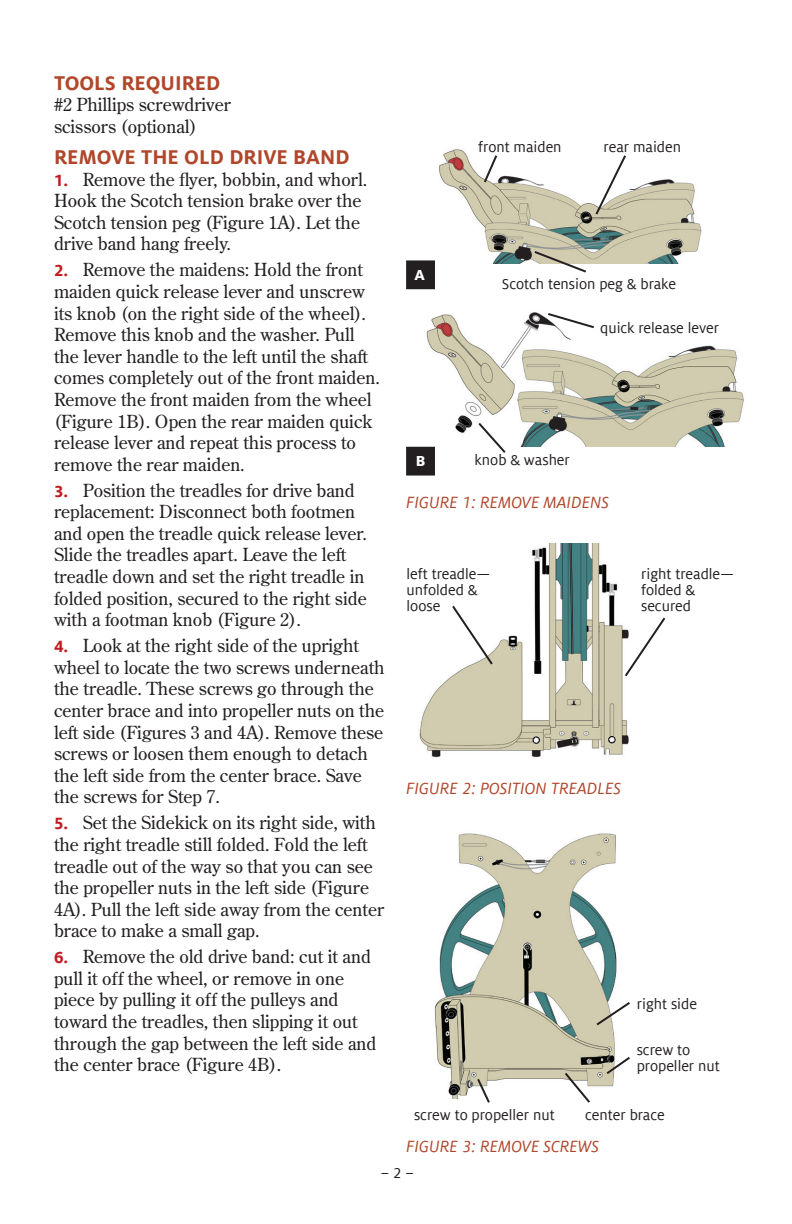
<style>
.page{position:relative;width:792px;height:1224px;background:#fff}
.page>*{position:absolute;margin:0;border:0;box-sizing:border-box;transform-origin:0 0}
.section_header{font:700 22px "Milo Offc";color:#b1472a}
.paragraph_-_tight{font:18px/21.6px "Century Old Style Std";color:#231f20}
.figure_label{font:italic 18px "Milo Offc";color:#b1472a}
.call-out{font:16px/16px "Milo Offc";color:#231f20}
.call-out-2{font:800 16px "Milo Offc";color:#fff}
.s1{font-family:"Milo Offc";font-weight:700;color:#be1e23}
</style>
<div class="page">
<img style="left:419px;top:543px;width:210px;height:215px">
<svg style="left:450px;top:604px;width:45px;height:63px"></svg>
<svg style="left:623px;top:615px;width:43px;height:64px"></svg>
<img style="left:423px;top:312px;width:321px;height:135px">
<svg style="left:476px;top:421px;width:32px;height:32px"></svg>
<svg style="left:546px;top:312px;width:50px;height:18px"></svg>
<div style="left:407px;top:447px;width:27px;height:28px;background:#231f20"></div>
<div style="left:406px;top:447px;width:29px;height:29px;border:1px solid #231f20"></div>
<img style="left:438px;top:149px;width:264px;height:115px">
<svg style="left:482px;top:153px;width:17px;height:32px"></svg>
<svg style="left:594px;top:153px;width:34px;height:64px"></svg>
<svg style="left:532px;top:249px;width:56px;height:24px"></svg>
<div style="left:407px;top:261px;width:27px;height:28px;background:#231f20"></div>
<div style="left:406px;top:260px;width:29px;height:29px;border:1px solid #231f20"></div>
<img style="left:434px;top:833px;width:183px;height:266px">
<svg style="left:604px;top:1055px;width:26px;height:21px"></svg>
<svg style="left:594px;top:1000px;width:36px;height:27px"></svg>
<svg style="left:475px;top:1077px;width:17px;height:26px"></svg>
<svg style="left:563px;top:1071px;width:29px;height:32px"></svg>
<p class="section_header" style="left:54px;top:70px;width:168px">TOOLS REQUIRED</p>
<p class="paragraph_-_tight" style="left:54px;top:94px;width:178px">#2 Phillips screwdriver</p>
<p class="paragraph_-_tight" style="left:54px;top:115px;width:144px">scissors (optional)</p>
<p class="section_header" style="left:54px;top:145px;width:297px">REMOVE THE OLD DRIVE BAND</p>
<p class="paragraph_-_tight" style="left:54px;top:168px;width:315px"><span class="s1">1.</span> Remove the flyer, bobbin, and whorl.<br>Hook the Scotch tension brake over the Scotch tension peg (Figure 1A). Let the drive band hang freely.</p>
<p class="paragraph_-_tight" style="left:54px;top:259px;width:327px"><span class="s1">2.</span> Remove the maidens: Hold the front maiden quick release lever and unscrew its knob (on the right side of the wheel).<br>Remove this knob and the washer. Pull the lever handle to the left until the shaft comes completely out of the front maiden.<br>Remove the front maiden from the wheel (Figure 1B). Open the rear maiden quick release lever and repeat this process to remove the rear maiden.</p>
<p class="paragraph_-_tight" style="left:54px;top:479px;width:314px"><span class="s1">3.</span> Position the treadles for drive band replacement: Disconnect both footmen and open the treadle quick release lever.<br>Slide the treadles apart. Leave the left treadle down and set the right treadle in folded position, secured to the right side with a footman knob (Figure 2).</p>
<p class="paragraph_-_tight" style="left:54px;top:635px;width:332px"><span class="s1">4.</span> Look at the right side of the upright wheel to locate the two screws underneath the treadle. These screws go through the center brace and into propeller nuts on the left side (Figures 3 and 4A). Remove these screws or loosen them enough to detach the left side from the center brace. Save the screws for Step 7.</p>
<p class="paragraph_-_tight" style="left:54px;top:812px;width:332px"><span class="s1">5.</span> Set the Sidekick on its right side, with the right treadle still folded. Fold the left treadle out of the way so that you can see the propeller nuts in the left side (Figure 4A). Pull the left side away from the center brace to make a small gap.</p>
<p class="paragraph_-_tight" style="left:54px;top:946px;width:324px"><span class="s1">6.</span> Remove the old drive band: cut it and pull it off the wheel, or remove in one piece by pulling it off the pulleys and toward the treadles, then slipping it out through the gap between the left side and the center brace (Figure 4B).</p>
<p class="call-out-2" style="left:415px;top:266px;width:12px">A</p>
<p class="call-out-2" style="left:416px;top:452px;width:11px">B</p>
<p class="call-out" style="left:478px;top:139px;width:85px">front maiden</p>
<p class="call-out" style="left:604px;top:139px;width:79px">rear maiden</p>
<p class="call-out" style="left:502px;top:276px;width:176px">Scotch tension peg &amp; brake</p>
<p class="call-out" style="left:600px;top:320px;width:121px">quick release lever</p>
<p class="call-out" style="left:475px;top:452px;width:97px">knob &amp; washer</p>
<p class="figure_label" style="left:406px;top:492px;width:204px">FIGURE 1: REMOVE MAIDENS</p>
<p class="call-out" style="left:407px;top:566px;width:85px">left treadle— unfolded &amp; loose</p>
<p class="call-out" style="left:641px;top:566px;width:94px">right treadle— folded &amp; secured</p>
<p class="figure_label" style="left:406px;top:778px;width:216px">FIGURE 2: POSITION TREADLES</p>
<p class="call-out" style="left:637px;top:996px;width:62px">right side</p>
<p class="call-out" style="left:637px;top:1042px;width:85px">screw to propeller nut</p>
<p class="call-out" style="left:414px;top:1107px;width:142px">screw to propeller nut</p>
<p class="call-out" style="left:585px;top:1107px;width:81px">center brace</p>
<p class="figure_label" style="left:406px;top:1137px;width:194px">FIGURE 3: REMOVE SCREWS</p>
<p class="call-out" style="left:381px;top:1166px;width:34px">– 2 –</p>
</div>
